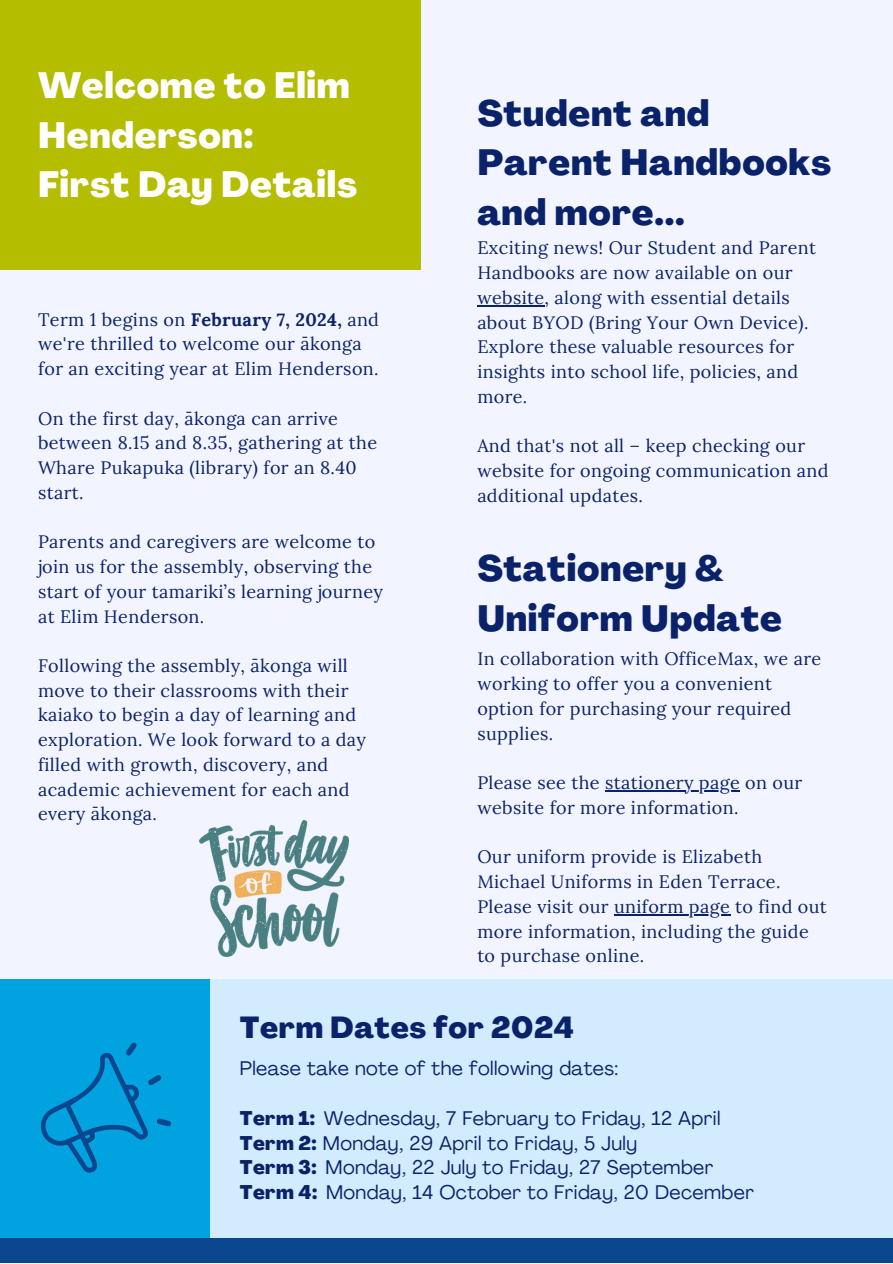
<style>
.page{position:relative;width:893px;height:1264px;background:#fff}
.page>*{position:absolute;margin:0;border:0;box-sizing:border-box;transform-origin:0 0}
.t1{font:800 36px/49.5px "Agrandir";letter-spacing:.02em;color:#0a2269}
.t2{font:800 36px/49.5px "Agrandir";letter-spacing:.02em;color:#fff}
.t3{font:800 30px "Agrandir";letter-spacing:.02em;color:#0a2269}
.t4{font:19.5px "Agrandir";letter-spacing:.02em;color:#0a2269}
.t5{font:18px/24.8px "Lora";letter-spacing:.02em;color:#0a2269}
.s1{font-weight:700}
.s2{font-weight:800}
</style>
<div class="page">
<div style="left:0;top:0;width:892px;height:1262px;background:#f2f5ff"></div>
<div style="left:0;top:979px;width:892px;height:283px;background:#d3ebff"></div>
<div style="left:0;top:979px;width:210px;height:265px;background:#00a3e0"></div>
<div style="left:0;top:1238px;width:892px;height:24px;background:#09468d"></div>
<svg style="left:40px;top:1042px;width:131px;height:130px"></svg>
<div style="left:0;top:0;width:420px;height:269px;background:#b5bd00"></div>
<img style="left:200px;top:820px;width:148px;height:136px">
<hr style="left:605px;top:790px;width:135px;height:1px;background:#0a2269">
<hr style="left:614px;top:914px;width:116px;height:1px;background:#0a2269">
<hr style="left:477px;top:305px;width:67px;height:1px;background:#0a2269">
<p class="t2" style="left:38px;top:65px;width:313px">Welcome to Elim<br>Henderson:</p>
<p class="t2" style="left:38px;top:163px;width:320px">First Day Details</p>
<p class="t5" style="left:38px;top:307px;width:342px">Term 1 begins on <span class="s1">February 7, 2024,</span> and we're thrilled to welcome our ākonga for an exciting year at Elim Henderson.</p>
<p class="t5" style="left:38px;top:405px;width:340px">On the first day, ākonga can arrive between 8.15 and 8.35, gathering at the<br>Whare Pukapuka (library) for an 8.40 start.</p>
<p class="t5" style="left:38px;top:529px;width:346px">Parents and caregivers are welcome to join us for the assembly, observing the start of your tamariki’s learning journey at Elim Henderson.</p>
<p class="t5" style="left:38px;top:653px;width:329px">Following the assembly, ākonga will move to their classrooms with their kaiako to begin a day of learning and exploration. We look forward to a day filled with growth, discovery, and academic achievement for each and every ākonga.</p>
<p class="t1" style="left:477px;top:92px;width:355px">Student and<br>Parent Handbooks and more...</p>
<p class="t5" style="left:477px;top:235px;width:340px">Exciting news! Our Student and Parent Handbooks are now available on our website, along with essential details about BYOD (Bring Your Own Device).</p>
<p class="t5" style="left:477px;top:334px;width:322px">Explore these valuable resources for insights into school life, policies, and more.</p>
<p class="t5" style="left:477px;top:433px;width:352px">And that's not all – keep checking our website for ongoing communication and additional updates.</p>
<p class="t1" style="left:477px;top:547px;width:306px">Stationery &amp;<br>Uniform Update</p>
<p class="t5" style="left:477px;top:646px;width:345px">In collaboration with OfficeMax, we are working to offer you a convenient option for purchasing your required supplies.</p>
<p class="t5" style="left:477px;top:770px;width:326px">Please see the stationery page on our website for more information.</p>
<p class="t5" style="left:477px;top:844px;width:351px">Our uniform provide is Elizabeth Michael Uniforms in Eden Terrace.<br>Please visit our uniform page to find out more information, including the guide to purchase online.</p>
<p class="t3" style="left:240px;top:1015px;width:336px">Term Dates for 2024</p>
<p class="t4" style="left:240px;top:1060px;width:380px">Please take note of the following dates:</p>
<p class="t4" style="left:240px;top:1110px;width:482px"><span class="s2">Term 1:</span> Wednesday, 7 February to Friday, 12 April</p>
<p class="t4" style="left:240px;top:1134px;width:399px"><span class="s2">Term 2:</span> Monday, 29 April to Friday, 5 July</p>
<p class="t4" style="left:240px;top:1159px;width:475px"><span class="s2">Term 3:</span> Monday, 22 July to Friday, 27 September</p>
<p class="t4" style="left:240px;top:1184px;width:515px"><span class="s2">Term 4:</span> Monday, 14 October to Friday, 20 December</p>
</div>
